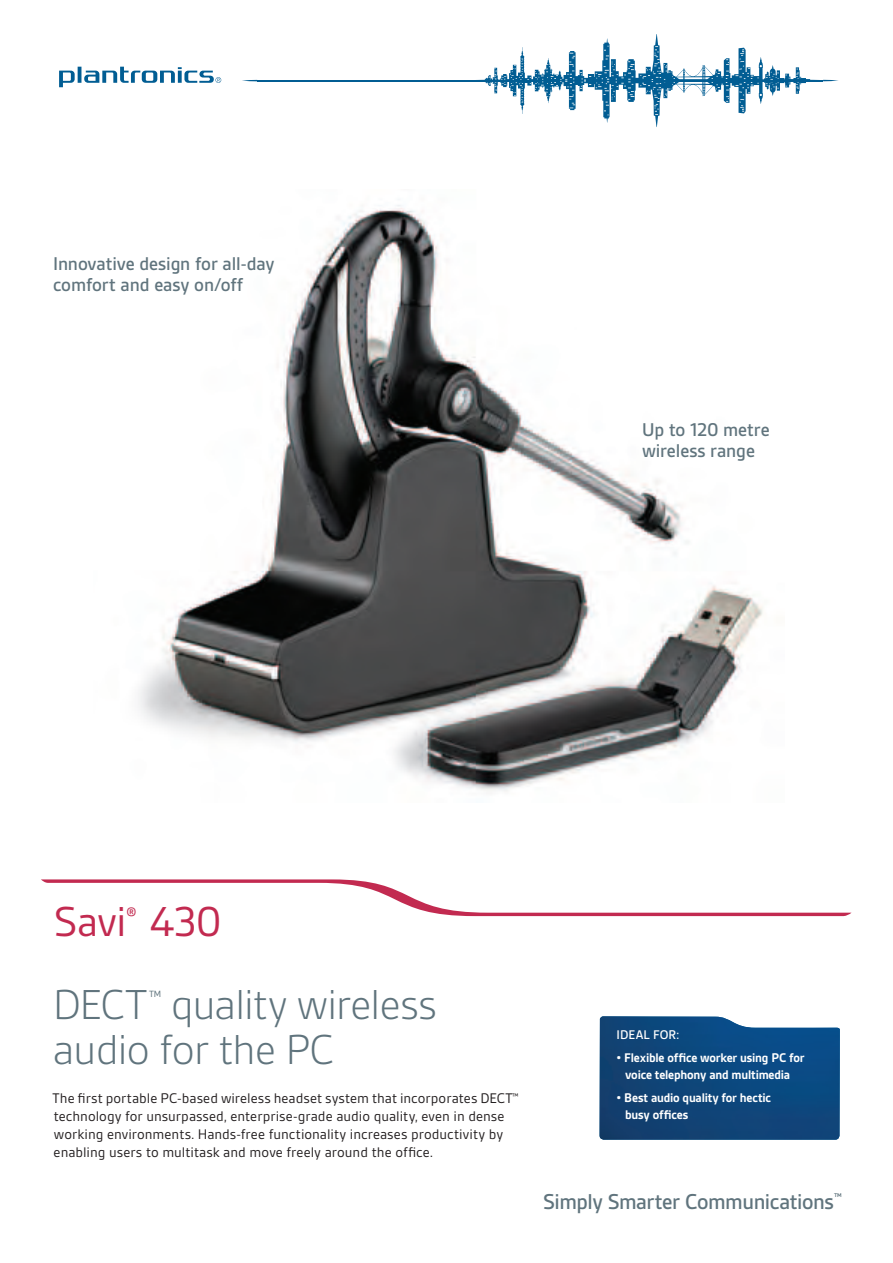
<style>
.page{position:relative;width:893px;height:1263px;background:#fff}
.page>*{position:absolute;margin:0;border:0;box-sizing:border-box;transform-origin:0 0}
.t1{font:300 45px/45px "Gesta";letter-spacing:-.015em;color:#60747d}
.t2{font:45px/83.6px "Gesta";letter-spacing:-.025em;color:#c22a50}
.t3{font:500 23.1px "Gesta";letter-spacing:-.02em;color:#60747d}
.t4{font:500 19.8px/21px "Gesta";letter-spacing:-.005em;color:#60747d}
.t5{font:300 17.55px "Gesta";color:#60747d}
.t6{font:15px/18px "Gesta";color:#231f20}
.t7{font:700 13.5px/16.5px "Gesta";letter-spacing:-.015em;color:#fff;text-align:center}
.t8{font:500 13.5px "Gesta";letter-spacing:.01em;color:#fff}
.s1{font-weight:300;color:#60747d}
</style>
<div class="page">
<svg style="left:41px;top:879px;width:810px;height:37px"></svg>
<hr style="left:257px;top:80px;width:270px;height:1px;background:#015d93">
<svg style="left:242px;top:80px;width:15px;height:1px"></svg>
<svg style="left:59px;top:67px;width:162px;height:20px"></svg>
<svg style="left:468px;top:34px;width:370px;height:93px"></svg>
<img style="left:138px;top:205px;width:625px;height:587px">
<img style="left:600px;top:1016px;width:240px;height:124px">
<h3 class="t4" style="left:53px;top:253px;width:223px">Innovative design for all-day comfort and easy on/off</h3>
<h3 class="t4" style="left:642px;top:419px;width:129px">Up to 120 metre wireless range</h3>
<h1 class="t2" style="left:53px;top:880px;width:171px">Savi<sup>®</sup> 430<br><span class="s1">DECT</span></h1>
<h1 class="t1" style="left:53px;top:983px;width:385px;text-indent:118px">quality wireless audio for the PC</h1>
<p class="t6" style="left:53px;top:1089px;width:467px">The first portable PC-based wireless headset system that incorporates DECT<sup>™ </sup>technology for unsurpassed, enterprise-grade audio quality, even in dense working environments. Hands-free functionality increases productivity by enabling users to multitask and move freely around the office.</p>
<p class="t5" style="left:149px;top:987px;width:14px">™</p>
<p class="t8" style="left:617px;top:1027px;width:65px">Ideal For:</p>
<p class="t7" style="left:617px;top:1050px;width:189px">• Flexible office worker using PC for voice telephony and multimedia</p>
<p class="t7" style="left:625px;top:1090px;width:148px;text-align:left;text-indent:-9px">• Best audio quality for hectic busy offices</p>
<h2 class="t3" style="left:544px;top:1189px;width:299px">Simply Smarter Communications<sup>™</sup></h2>
</div>
